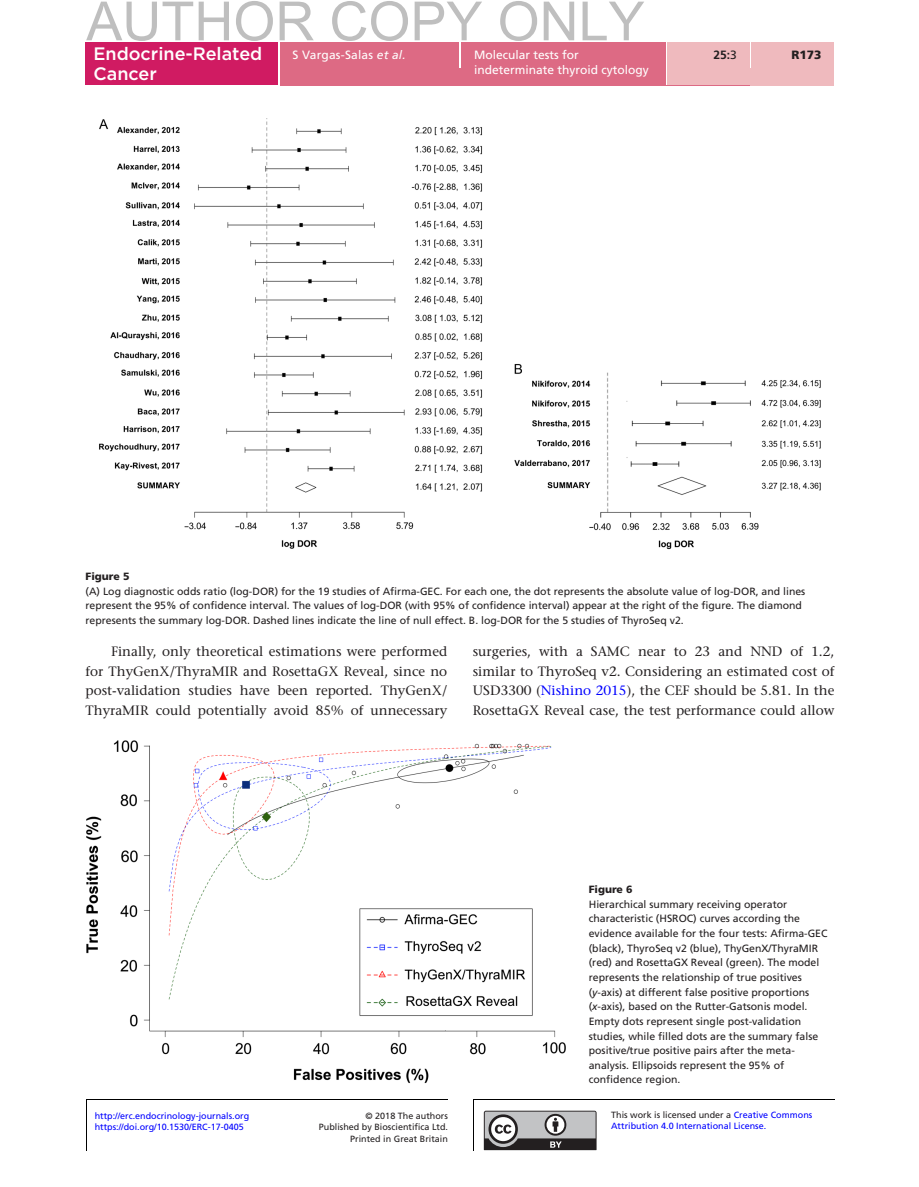
<style>
.page{position:relative;width:919px;height:1187px;background:#fff}
.page>*{position:absolute;margin:0;border:0;box-sizing:border-box;transform-origin:0 0}
.t1{font:54px "Arial";color:#bfbfbf}
.t2{font:500 18px "Gotham";color:#fff}
.t3{font:500 13.5px/19.5px "Stone Serif Std";color:#231f20;text-align:justify}
.t4{font:12px "Frutiger LT Std";color:#fff}
.t5{font:900 12px "Frutiger LT Std";color:#231f20}
.t6{font:700 12px "Frutiger LT Std";color:#231f20}
.t7{font:10.5px/14.7px "Frutiger LT Std";color:#231f20}
.t8{font:900 10.5px "Frutiger LT Std";color:#231f20}
.t9{font:9px/11.2px "Frutiger LT Std";color:#00f}
.t10{font:9px "Frutiger LT Std";color:#231f20}
.s1{font-style:italic}
.s2{font-weight:400}
.s3{color:#00f}
.s4{color:#231f20}
</style>
<div class="page">
<div style="left:85px;top:43px;width:194px;height:42px;background:#d01b62"></div>
<div style="left:280px;top:51px;width:553px;height:34px;background:#dd6a84"></div>
<div style="left:280px;top:43px;width:179px;height:8px;background:#dd6a84"></div>
<hr style="left:459px;top:43px;width:2px;height:25px;background:#fff">
<div style="left:461px;top:43px;width:204px;height:42px;background:#dd6a84"></div>
<hr style="left:665px;top:43px;width:2px;height:42px;background:#fff">
<div style="left:667px;top:43px;width:82px;height:42px;background:#efbabe"></div>
<div style="left:749px;top:68px;width:84px;height:17px;background:#efbabe"></div>
<hr style="left:749px;top:43px;width:2px;height:25px;background:#fff">
<div style="left:751px;top:43px;width:82px;height:25px;background:#efbabe"></div>
<img style="left:99px;top:118px;width:722px;height:431px">
<img style="left:86px;top:740px;width:480px;height:343px">
<hr style="left:473px;top:1098px;width:1px;height:52px;background:#000">
<hr style="left:473px;top:1098px;width:361px;height:1px;background:#000">
<hr style="left:86px;top:1098px;width:1px;height:52px;background:#000">
<hr style="left:86px;top:1098px;width:362px;height:1px;background:#000">
<svg style="left:484px;top:1110px;width:112px;height:39px"></svg>
<h1 class="t1" style="left:86px;top:-9px;width:560px">AUTHOR COPY ONLY</h1>
<p class="t4" style="left:292px;top:48px;width:115px">S Vargas-Salas <span class="s1">et al.</span></p>
<p class="t4" style="left:474px;top:48px;width:106px">Molecular tests for</p>
<p class="t5" style="left:791px;top:48px;width:32px">R173</p>
<p class="t4" style="left:474px;top:63px;width:176px">indeterminate thyroid cytology</p>
<h2 class="t2" style="left:93px;top:42px;width:170px">Endocrine-Related</h2>
<p class="t6" style="left:713px;top:48px;width:25px">25:<span class="s2">3</span></p>
<h2 class="t2" style="left:93px;top:61px;width:65px">Cancer</h2>
<p class="t8" style="left:86px;top:570px;width:45px">Figure 5</p>
<p class="t7" style="left:86px;top:583px;width:721px">(A) Log diagnostic odds ratio (log-DOR) for the 19 studies of Afirma-GEC. For each one, the dot represents the absolute value of log-DOR, and lines represent the 95% of confidence interval. The values of log-DOR (with 95% of confidence interval) appear at the right of the figure. The diamond represents the summary log-DOR. Dashed lines indicate the line of null effect. B. log-DOR for the 5 studies of ThyroSeq v2.</p>
<p class="t3" style="left:86px;top:642px;width:363px;text-indent:26px">Finally, only theoretical estimations were performed for ThyGenX/ThyraMIR and RosettaGX Reveal, since no post-validation studies have been reported. ThyGenX/ ThyraMIR could potentially avoid 85% of unnecessary</p>
<p class="t3" style="left:473px;top:642px;width:363px">surgeries, with a SAMC near to 23 and NND of 1.2, similar to ThyroSeq v2. Considering an estimated cost of USD3300 (<span class="s3">Nishino 2015</span>), the CEF should be 5.81. In the RosettaGX Reveal case, the test performance could allow</p>
<p class="t9" style="left:95px;top:1109px;width:156px">http://erc.endocrinology-journals.org</p>
<p class="t10" style="left:365px;top:1110px;width:84px">© 2018 The authors</p>
<p class="t10" style="left:350px;top:1132px;width:99px">Printed in Great Britain</p>
<p class="t9" style="left:95px;top:1121px;width:151px">https://doi.org/10.1530/ERC-17-0405</p>
<p class="t10" style="left:319px;top:1121px;width:131px">Published by Bioscientifica Ltd.</p>
<p class="t8" style="left:588px;top:883px;width:45px">Figure 6</p>
<p class="t7" style="left:588px;top:896px;width:240px">Hierarchical summary receiving operator characteristic (HSROC) curves according the evidence available for the four tests: Afirma-GEC (black), ThyroSeq v2 (blue), ThyGenX/ThyraMIR (red) and RosettaGX Reveal (green). The model represents the relationship of true positives (<span class="s1">y</span>-axis) at different false positive proportions (<span class="s1">x</span>-axis), based on the Rutter-Gatsonis model.<br>Empty dots represent single post-validation studies, while filled dots are the summary false positive/true positive pairs after the meta&shy;analysis. Ellipsoids represent the 95% of confidence region.</p>
<p class="t9" style="left:611px;top:1108px;width:203px"><span class="s4">This work is licensed under a</span> Creative Commons<br>Attribution 4.0 International License.</p>
</div>
